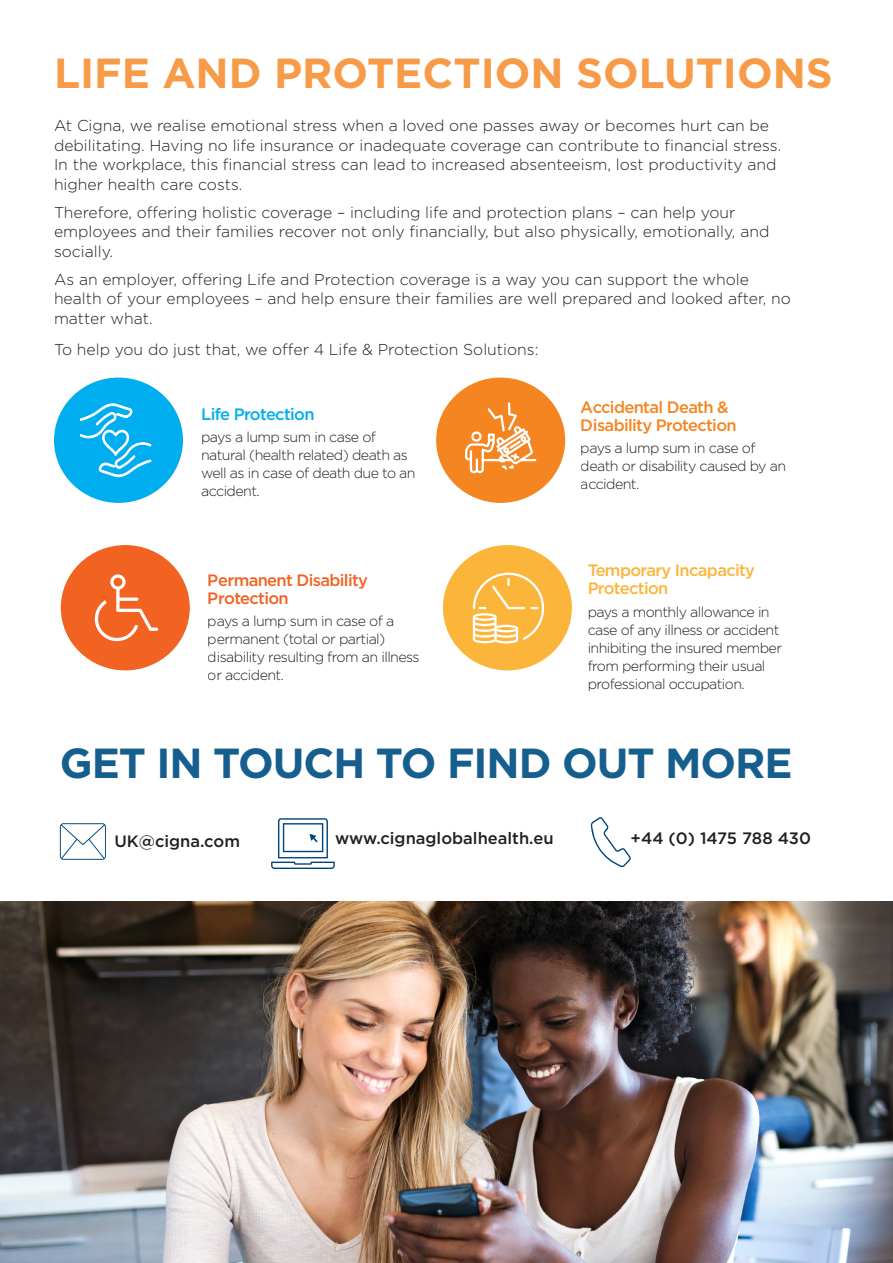
<style>
.page{position:relative;width:893px;height:1263px;background:#fff}
.page>*{position:absolute;margin:0;border:0;box-sizing:border-box;transform-origin:0 0}
.Cuerpo_de_texto{font:700 42px "Gotham";color:#f79b48}
.t1{font:700 42px "Gotham";letter-spacing:-.025em;color:#165e8e}
.Texto_tabla{font:500 16.5px "Gotham";color:#231f20}
.t2{font:500 16.5px/18px "Gotham";letter-spacing:-.04em;color:#f58520}
.t3{font:500 16.5px/18px "Gotham";letter-spacing:-.04em;color:#fcb53b}
.t4{font:500 16.5px/18px "Gotham";letter-spacing:-.04em;color:#f26221}
.t5{font:500 16.5px "Gotham";letter-spacing:-.04em;color:#00aeef}
.Cuerpo_de_texto-2{font:300 15.75px/19.5px "Gotham";color:#231f20}
.t6{font:300 14.25px/18px "Gotham";letter-spacing:-.04em;color:#231f20}
</style>
<div class="page">
<div style="left:54px;top:378px;width:129px;height:125px;background:#00aeef;border-radius:50%"></div>
<div style="left:436px;top:378px;width:129px;height:125px;background:#f58520;border-radius:50%"></div>
<div style="left:61px;top:545px;width:129px;height:125px;background:#f26221;border-radius:50%"></div>
<div style="left:443px;top:545px;width:129px;height:125px;background:#fcb53b;border-radius:50%"></div>
<svg style="left:79px;top:403px;width:73px;height:74px"></svg>
<svg style="left:465px;top:402px;width:71px;height:71px"></svg>
<svg style="left:94px;top:574px;width:65px;height:68px"></svg>
<svg style="left:473px;top:573px;width:71px;height:70px"></svg>
<img style="left:0;top:902px;width:893px;height:361px">
<svg style="left:271px;top:818px;width:64px;height:51px"></svg>
<svg style="left:591px;top:817px;width:40px;height:50px"></svg>
<svg style="left:60px;top:823px;width:46px;height:37px"></svg>
<p class="Cuerpo_de_texto" style="left:54px;top:45px;width:780px">LIFE AND PROTECTION SOLUTIONS</p>
<p class="Cuerpo_de_texto-2" style="left:54px;top:116px;width:729px">At Cigna, we realise emotional stress when a loved one passes away or becomes hurt can be debilitating. Having no life insurance or inadequate coverage can contribute to financial stress.<br>In the workplace, this financial stress can lead to increased absenteeism, lost productivity and higher health care costs.</p>
<p class="Cuerpo_de_texto-2" style="left:54px;top:202px;width:717px">Therefore, offering holistic coverage – including life and protection plans – can help your employees and their families recover not only financially, but also physically, emotionally, and socially.</p>
<p class="Cuerpo_de_texto-2" style="left:54px;top:269px;width:738px">As an employer, offering Life and Protection coverage is a way you can support the whole health of your employees – and help ensure their families are well prepared and looked after, no matter what.</p>
<p class="Cuerpo_de_texto-2" style="left:54px;top:339px;width:486px">To help you do just that, we offer 4 Life &amp; Protection Solutions:</p>
<p class="t5" style="left:201px;top:403px;width:115px">Life Protection</p>
<p class="t6" style="left:201px;top:428px;width:216px">pays a lump sum in case of natural (health related) death as well as in case of death due to an accident.</p>
<p class="t4" style="left:208px;top:571px;width:162px">Permanent Disability<br>Protection</p>
<p class="t6" style="left:208px;top:612px;width:213px">pays a lump sum in case of a permanent (total or partial) disability resulting from an illness or accident.</p>
<p class="t2" style="left:581px;top:397px;width:158px">Accidental Death &amp;<br>Disability Protection</p>
<p class="t6" style="left:581px;top:438px;width:207px">pays a lump sum in case of death or disability caused by an accident.</p>
<p class="t3" style="left:587px;top:561px;width:169px">Temporary Incapacity<br>Protection</p>
<p class="t6" style="left:587px;top:602px;width:196px">pays a monthly allowance in case of any illness or accident inhibiting the insured member from performing their usual professional occupation.</p>
<h1 class="t1" style="left:60px;top:735px;width:734px">GET IN TOUCH TO FIND OUT MORE</h1>
<p class="Texto_tabla" style="left:114px;top:830px;width:127px">UK@cigna.com</p>
<p class="Texto_tabla" style="left:335px;top:827px;width:220px">www.cignaglobalhealth.eu</p>
<p class="Texto_tabla" style="left:631px;top:827px;width:182px">+44 (0) 1475 788 430</p>
</div>
